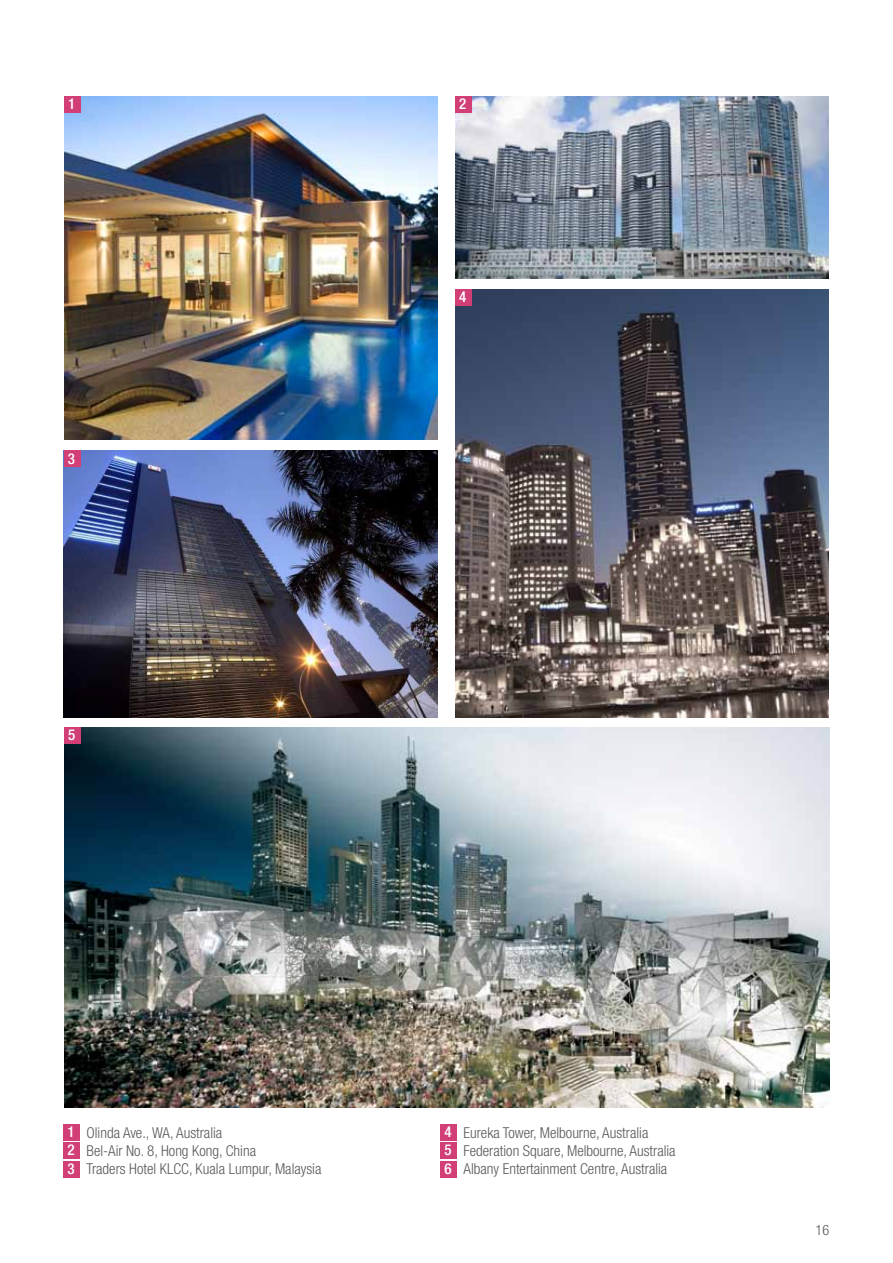
<style>
.page{position:relative;width:893px;height:1263px;background:#fff}
.page>*{position:absolute;margin:0;border:0;box-sizing:border-box;transform-origin:0 0}
.t1{font:300 condensed 15px/18px "Helvetica Neue LT Com";color:#58595b}
.t2{font:500 condensed 15px "Helvetica Neue LT Com";color:#fff}
.t3{font:300 condensed 14.25px "Helvetica Neue LT Com";color:#58595b}
</style>
<div class="page">
<img style="left:455px;top:289px;width:374px;height:429px">
<img style="left:64px;top:727px;width:765px;height:380px">
<img style="left:455px;top:96px;width:374px;height:182px">
<img style="left:64px;top:96px;width:373px;height:344px">
<div style="left:64px;top:96px;width:17px;height:17px;background:#d13f76"></div>
<div style="left:64px;top:1124px;width:16px;height:16px;background:#d13f76"></div>
<div style="left:441px;top:1124px;width:16px;height:16px;background:#d13f76"></div>
<div style="left:64px;top:1142px;width:16px;height:17px;background:#d13f76"></div>
<div style="left:441px;top:1142px;width:16px;height:17px;background:#d13f76"></div>
<div style="left:64px;top:1161px;width:16px;height:16px;background:#d13f76"></div>
<div style="left:441px;top:1161px;width:16px;height:16px;background:#d13f76"></div>
<div style="left:455px;top:96px;width:17px;height:17px;background:#d13f76"></div>
<img style="left:64px;top:451px;width:373px;height:267px">
<div style="left:64px;top:451px;width:16px;height:16px;background:#d13f76"></div>
<div style="left:64px;top:727px;width:16px;height:16px;background:#d13f76"></div>
<div style="left:455px;top:289px;width:17px;height:16px;background:#d13f76"></div>
<p class="t2" style="left:68px;top:95px;width:9px">1</p>
<p class="t2" style="left:68px;top:449px;width:9px">3</p>
<p class="t2" style="left:68px;top:726px;width:9px">5</p>
<p class="t2" style="left:459px;top:95px;width:9px">2</p>
<p class="t2" style="left:459px;top:288px;width:9px">4</p>
<p class="t2" style="left:68px;top:1123px;width:9px">1</p>
<p class="t2" style="left:445px;top:1123px;width:9px">4</p>
<p class="t2" style="left:68px;top:1141px;width:9px">2</p>
<p class="t2" style="left:445px;top:1141px;width:9px">5</p>
<p class="t2" style="left:68px;top:1159px;width:9px">3</p>
<p class="t2" style="left:445px;top:1159px;width:9px">6</p>
<p class="t1" style="left:87px;top:1123px;width:236px">Olinda Ave., WA, Australia<br>Bel-Air No. 8, Hong Kong, China<br>Traders Hotel KLCC, Kuala Lumpur, Malaysia</p>
<p class="t1" style="left:463px;top:1123px;width:214px">Eureka Tower, Melbourne, Australia<br>Federation Square, Melbourne, Australia<br>Albany Entertainment Centre, Australia</p>
<p class="t3" style="left:815px;top:1221px;width:15px">16</p>
</div>
